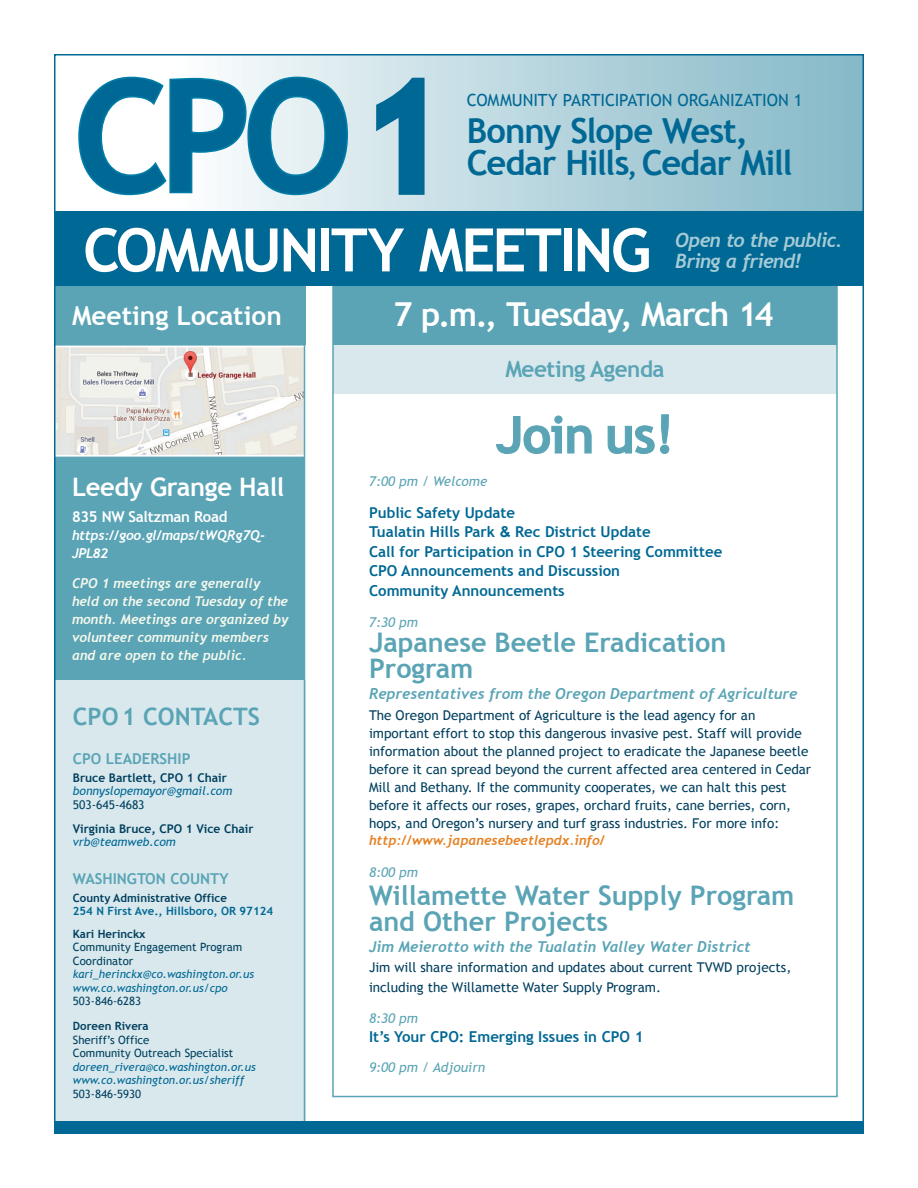
<style>
.page{position:relative;width:918px;height:1188px;background:#fff}
.page>*{position:absolute;margin:0;border:0;box-sizing:border-box;transform-origin:0 0}
.t1{font:700 155.85px "Trebuchet MS";color:#006894}
.t2{font:700 60px "Trebuchet MS";letter-spacing:-.04em;color:#fff}
.t3{font:700 51px "Trebuchet MS";letter-spacing:-.02em;color:#5aa4b5}
.t4{font:700 34.5px/31.5px "Trebuchet MS";letter-spacing:-.03em;color:#006894}
.t5{font:700 33px "Trebuchet MS";letter-spacing:-.03em;color:#fff}
.t6{font:700 27px/25.5px "Trebuchet MS";color:#5aa4b5}
.t7{font:700 26.25px "Trebuchet MS";color:#fff}
.t8{font:700 25.5px "Trebuchet MS";letter-spacing:-.01em;color:#fff}
.t9{font:700 24px "Trebuchet MS";color:#5aa4b5}
.t10{font:700 22.5px "Trebuchet MS";letter-spacing:-.02em;color:#5aa4b5}
.t11{font:italic 700 19.5px/21px "Trebuchet";letter-spacing:-.03em;color:#a5cbd6}
.t12{font:16.8px "Trebuchet MS";letter-spacing:-.005em;color:#006894}
.t13{font:700 15px/19.5px "Trebuchet MS";color:#006894}
.t14{font:italic 700 15px "Trebuchet";color:#5aa4b5}
.t15{font:700 15px "Trebuchet MS";color:#5aa4b5}
.t16{font:700 15px "Trebuchet MS";letter-spacing:-.02em;color:#fff}
.t17{font:13.5px/18px "Trebuchet MS";color:#003f5e}
.t18{font:italic 700 13.5px/18px "Trebuchet";color:#f5f8ed}
.t19{font:italic 13.5px "Trebuchet MS";color:#5aa4b5}
.t20{font:italic 700 13.5px "Trebuchet";color:#e58225}
.t21{font:italic 700 13.5px/18px "Trebuchet";letter-spacing:-.02em;color:#fff}
.t22{font:700 12px "Trebuchet MS";color:#003f5e}
.t23{font:italic 12px "Trebuchet MS";color:#006894}
.t24{font:12px "Trebuchet MS";color:#003f5e}
.t25{font:italic 11.4px/13.5px "Trebuchet MS";color:#006894}
.t26{font:11.4px/13.5px "Trebuchet MS";color:#003f5e}
.t27{font:700 11.4px "Trebuchet MS";color:#003f5e}
.t28{font:700 11.4px "Trebuchet MS";color:#006894}
.s1{font-size:154.2px}
.s2{font-size:27px}
.s3{font-style:normal;color:#003f5e}
.s4{font-size:10.2px}
.s5{font-size:52.5px}
.s6{font-family:"Arial"}
</style>
<div class="page">
<div style="left:55px;top:271px;width:250px;height:464px;background:#5aa4b5"></div>
<svg style="left:57px;top:346px;width:247px;height:111px;background:#e7e4e1"></svg>
<div style="left:54px;top:680px;width:251px;height:454px;background:#d8e8ed"></div>
<hr style="left:304px;top:281px;width:1px;height:847px;background:#5aa4b5">
<div style="left:54px;top:1121px;width:810px;height:11px;background:#006894"></div>
<div style="left:334px;top:342px;width:503px;height:51px;background:#d8e8ed"></div>
<div style="left:333px;top:286px;width:504px;height:59px;background:#5aa4b5"></div>
<svg style="left:496px;top:415px;width:96px;height:39px"></svg>
<svg style="left:608px;top:414px;width:61px;height:40px"></svg>
<div style="left:54px;top:54px;width:810px;height:164px;background:linear-gradient(to right,#fff,#83b8c7)"></div>
<div style="left:54px;top:211px;width:810px;height:75px;background:#006894"></div>
<svg style="left:77px;top:75px;width:273px;height:122px"></svg>
<svg style="left:373px;top:75px;width:55px;height:123px;background:#96c1d1"></svg>
<h1 class="t1" style="left:74px;top:39px;width:377px">CPO <span class="s1">1</span></h1>
<p class="t12" style="left:467px;top:90px;width:337px">COMMUNITY PARTICIPATION ORGANIZATION 1</p>
<h3 class="t4" style="left:467px;top:115px;width:327px">Bonny Slope West,<br>Cedar Hills<span class="s2">,</span> Cedar Mill</h3>
<h2 class="t2" style="left:83px;top:213px;width:570px">COMMUNITY MEETING</h2>
<h3 class="t11" style="left:675px;top:229px;width:169px">Open to the public.<br>Bring a friend!</h3>
<h3 class="t7" style="left:72px;top:299px;width:211px">Meeting Location</h3>
<h3 class="t5" style="left:393px;top:294px;width:382px">7 p.m., Tuesday, March 14</h3>
<h3 class="t8" style="left:72px;top:471px;width:214px">Leedy Grange Hall</h3>
<p class="t16" style="left:72px;top:507px;width:157px">835 NW Saltzman Road</p>
<p class="t21" style="left:72px;top:526px;width:195px">https://goo.gl/maps/tWQRg7Q-<br>JPL82</p>
<p class="t18" style="left:72px;top:574px;width:218px">CPO 1 meetings are generally held on the second Tuesday of the month. Meetings are organized by volunteer community members and are open to the public.</p>
<h3 class="t9" style="left:73px;top:702px;width:189px">CPO 1 CONTACTS</h3>
<p class="t15" style="left:73px;top:749px;width:119px">CPO LEADERSHIP</p>
<p class="t22" style="left:73px;top:770px;width:156px">Bruce Bartlett, CPO 1 Chair</p>
<p class="t23" style="left:73px;top:784px;width:161px">bonnyslopemayor@gmail.com</p>
<p class="t24" style="left:73px;top:798px;width:73px">503-645-4683</p>
<p class="t22" style="left:73px;top:821px;width:182px">Virginia Bruce, CPO 1 Vice Chair</p>
<p class="t23" style="left:73px;top:835px;width:104px">vrb@teamweb.com</p>
<p class="t15" style="left:73px;top:869px;width:157px">WASHINGTON COUNTY</p>
<p class="t27" style="left:73px;top:890px;width:156px">County Administrative Office</p>
<p class="t28" style="left:73px;top:904px;width:202px">254 N First Ave., Hillsboro, OR 97124</p>
<p class="t27" style="left:73px;top:926px;width:74px">Kari Herinckx</p>
<p class="t26" style="left:73px;top:941px;width:171px">Community Engagement Program<br>Coordinator</p>
<p class="t25" style="left:73px;top:967px;width:183px">kari_herinckx@co.washington.or.us www.co.washington.or.us/cpo</p>
<p class="t26" style="left:73px;top:995px;width:70px">503-846-6283</p>
<p class="t27" style="left:73px;top:1019px;width:77px">Doreen Rivera</p>
<p class="t25" style="left:73px;top:1033px;width:184px"><span class="s3">Sheriff’s Office<br>Community Outreach Specialist </span>doreen_rivera<span class="s4">@</span>co.washington.or.us www.co.washington.or.us/sheriff</p>
<p class="t26" style="left:73px;top:1087px;width:70px">503-846-5930</p>
<h3 class="t10" style="left:505px;top:355px;width:161px">Meeting Agenda</h3>
<h3 class="t3" style="left:496px;top:403px;width:181px">Join us<span class="s5">!</span></h3>
<p class="t19" style="left:369px;top:474px;width:120px">7:00 pm / Welcome</p>
<p class="t13" style="left:369px;top:503px;width:355px">Public Safety Update<br>Tualatin Hills Park <span class="s6">&amp;</span> Rec District Update<br>Call for Participation in CPO 1 Steering Committee CPO Announcements and Discussion<br>Community Announcements</p>
<p class="t19" style="left:369px;top:614px;width:50px">7:30 pm</p>
<h3 class="t6" style="left:369px;top:630px;width:359px">Japanese Beetle Eradication<br>Program</h3>
<p class="t14" style="left:369px;top:684px;width:430px">Representatives from the Oregon Department of Agriculture</p>
<p class="t17" style="left:369px;top:706px;width:444px">The Oregon Department of Agriculture is the lead agency for an important effort to stop this dangerous invasive pest. Staff will provide information about the planned project to eradicate the Japanese beetle before it can spread beyond the current affected area centered in Cedar Mill and Bethany. If the community cooperates, we can halt this pest before it affects our roses, grapes, orchard fruits, cane berries, corn, hops, and Oregon’s nursery and turf grass industries. For more info:</p>
<p class="t20" style="left:369px;top:832px;width:238px">http://www.japanesebeetlepdx.info/</p>
<p class="t19" style="left:369px;top:864px;width:50px">8:00 pm</p>
<h3 class="t6" style="left:369px;top:883px;width:427px">Willamette Water Supply Program and Other Projects</h3>
<p class="t14" style="left:369px;top:937px;width:383px">Jim Meierotto with the Tualatin Valley Water District</p>
<p class="t17" style="left:369px;top:958px;width:424px;line-height:19.5px">Jim will share information and updates about current TVWD projects, including the Willamette Water Supply Program.</p>
<p class="t19" style="left:369px;top:1010px;width:50px">8:30 pm</p>
<p class="t13" style="left:369px;top:1027px;width:276px">It’s Your CPO: Emerging Issues in CPO 1</p>
<p class="t19" style="left:369px;top:1059px;width:118px">9:00 pm / Adjouirn</p>
</div>
